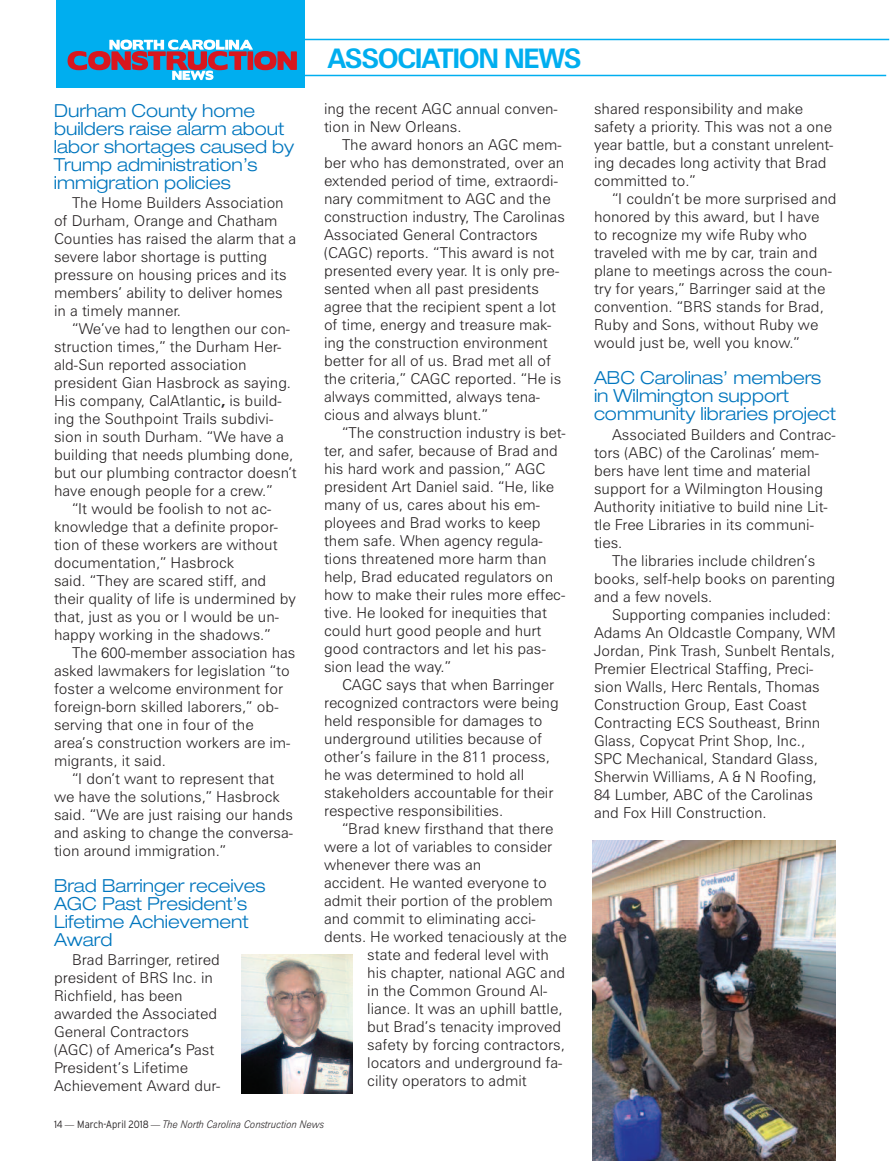
<style>
.page{position:relative;width:891px;height:1161px;background:#fff}
.page>*{position:absolute;margin:0;border:0;box-sizing:border-box;transform-origin:0 0}
.t1{font:700 27px "Zurich BT";letter-spacing:-.05em;color:#00aeef}
.t2{font:300 expanded 18px/18px "Helvetica Neue";color:#0076be}
.t3{font:300 15px/18px "Zurich BT";color:#231f20}
.t4{font:italic 300 10.5px "Zurich BT";color:#231f20;scale:.9 1}
.s1{font-weight:700}
.s2{font-family:"Interstate";font-style:normal}
</style>
<div class="page">
<div style="left:57px;top:0;width:248px;height:87px;background:#00aeef"></div>
<svg style="left:68px;top:40px;width:229px;height:40px"></svg>
<hr style="left:303px;top:75px;width:583px;height:1px;background:#00aeef">
<hr style="left:303px;top:39px;width:586px;height:1px;background:#00aeef">
<img style="left:242px;top:955px;width:110px;height:139px">
<img style="left:592px;top:840px;width:244px;height:321px">
<h1 class="t1" style="left:327px;top:48px;width:256px">ASSOCIATION NEWS</h1>
<p class="t2" style="left:54px;top:103px;width:242px">Durham County home builders raise alarm about labor shortages caused by<br>Trump administration’s immigration policies</p>
<p class="t3" style="left:54px;top:195px;width:244px;text-indent:18px">The Home Builders Association of Durham, Orange and Chatham<br>Counties has raised the alarm that a severe labor shortage is putting pressure on housing prices and its members’ ability to deliver homes in a timely manner.</p>
<p class="t3" style="left:72px;top:321px;width:220px">“We’ve had to lengthen our con-</p>
<p class="t3" style="left:54px;top:339px;width:229px">struction times,” the Durham Her-</p>
<p class="t3" style="left:54px;top:357px;width:194px">ald-Sun reported association</p>
<p class="t3" style="left:54px;top:375px;width:239px">president Gian Hasbrock as saying.</p>
<p class="t3" style="left:54px;top:393px;width:229px">His company, CalAtlantic<span class="s1">,</span> is build-</p>
<p class="t3" style="left:54px;top:411px;width:221px">ing the Southpoint Trails subdivi-</p>
<p class="t3" style="left:54px;top:429px;width:231px">sion in south Durham. “We have a</p>
<p class="t3" style="left:54px;top:447px;width:241px">building that needs plumbing done,</p>
<p class="t3" style="left:54px;top:465px;width:244px">but our plumbing contractor doesn’t</p>
<p class="t3" style="left:54px;top:483px;width:220px">have enough people for a crew.”</p>
<p class="t3" style="left:72px;top:501px;width:201px">“It would be foolish to not ac-</p>
<p class="t3" style="left:54px;top:519px;width:225px">knowledge that a definite propor-</p>
<p class="t3" style="left:54px;top:537px;width:225px">tion of these workers are without</p>
<p class="t3" style="left:54px;top:555px;width:182px">documentation,” Hasbrock</p>
<p class="t3" style="left:54px;top:573px;width:214px">said. “They are scared stiff, and</p>
<p class="t3" style="left:54px;top:591px;width:243px">their quality of life is undermined by</p>
<p class="t3" style="left:54px;top:609px;width:227px">that, just as you or I would be un-</p>
<p class="t3" style="left:54px;top:627px;width:218px">happy working in the shadows.”</p>
<p class="t3" style="left:72px;top:645px;width:225px">The 600-member association has</p>
<p class="t3" style="left:54px;top:663px;width:237px">asked lawmakers for legislation “to</p>
<p class="t3" style="left:54px;top:681px;width:231px">foster a welcome environment for</p>
<p class="t3" style="left:54px;top:699px;width:226px">foreign-born skilled laborers,” ob-</p>
<p class="t3" style="left:54px;top:717px;width:201px">serving that one in four of the</p>
<p class="t3" style="left:54px;top:735px;width:238px">area’s construction workers are im-</p>
<p class="t3" style="left:54px;top:753px;width:114px">migrants, it said.</p>
<p class="t3" style="left:72px;top:771px;width:204px">“I don’t want to represent that</p>
<p class="t3" style="left:54px;top:789px;width:228px">we have the solutions,” Hasbrock</p>
<p class="t3" style="left:54px;top:807px;width:240px">said. “We are just raising our hands</p>
<p class="t3" style="left:54px;top:825px;width:241px">and asking to change the conversa-</p>
<p class="t3" style="left:54px;top:843px;width:174px">tion around immigration.”</p>
<p class="t2" style="left:54px;top:878px;width:213px">Brad Barringer receives<br>AGC Past President’s<br>Lifetime Achievement<br>Award</p>
<p class="t3" style="left:54px;top:952px;width:168px;text-indent:18px">Brad Barringer, retired president of BRS Inc. in<br>Richfield, has been awarded the Associated<br>General Contractors (AGC) of America<span class="s1">’</span>s Past<br>President’s Lifetime<br>Achievement Award dur-</p>
<p class="t3" style="left:324px;top:101px;width:235px">ing the recent AGC annual conven&shy;tion in New Orleans.</p>
<p class="t3" style="left:324px;top:137px;width:242px;text-indent:18px">The award honors an AGC mem&shy;ber who has demonstrated, over an extended period of time, extraordi&shy;nary commitment to AGC and the construction industry, The Carolinas Associated General Contractors (CAGC) reports. “This award is not presented every year. It is only pre&shy;sented when all past presidents agree that the recipient spent a lot of time, energy and treasure mak&shy;ing the construction environment better for all of us. Brad met all of the criteria,” CAGC reported. “He is always committed, always tena&shy;cious and always blunt.”</p>
<p class="t3" style="left:324px;top:425px;width:243px;text-indent:18px">“The construction industry is bet&shy;ter, and safer, because of Brad and his hard work and passion,” AGC president Art Daniel said. “He, like many of us, cares about his em&shy;ployees and Brad works to keep them safe. When agency regula&shy;tions threatened more harm than help, Brad educated regulators on how to make their rules more effec&shy;tive. He looked for inequities that could hurt good people and hurt good contractors and let his pas&shy;sion lead the way.”</p>
<p class="t3" style="left:324px;top:677px;width:236px;text-indent:18px">CAGC says that when Barringer recognized contractors were being held responsible for damages to underground utilities because of other’s failure in the 811 process, he was determined to hold all stakeholders accountable for their respective responsibilities.</p>
<p class="t3" style="left:342px;top:821px;width:213px">“Brad knew firsthand that there</p>
<p class="t3" style="left:324px;top:839px;width:230px">were a lot of variables to consider</p>
<p class="t3" style="left:324px;top:857px;width:159px">whenever there was an</p>
<p class="t3" style="left:324px;top:875px;width:224px">accident. He wanted everyone to</p>
<p class="t3" style="left:324px;top:893px;width:230px">admit their portion of the problem</p>
<p class="t3" style="left:324px;top:911px;width:213px">and commit to eliminating acci-</p>
<p class="t3" style="left:324px;top:929px;width:244px">dents. He worked tenaciously at the</p>
<p class="t3" style="left:367px;top:947px;width:183px">state and federal level with</p>
<p class="t3" style="left:367px;top:965px;width:200px">his chapter, national AGC and</p>
<p class="t3" style="left:367px;top:983px;width:182px">in the Common Ground Al-</p>
<p class="t3" style="left:367px;top:1001px;width:197px">liance. It was an uphill battle,</p>
<p class="t3" style="left:367px;top:1019px;width:195px">but Brad’s tenacity improved</p>
<p class="t3" style="left:367px;top:1037px;width:199px">safety by forcing contractors,</p>
<p class="t3" style="left:367px;top:1055px;width:197px">locators and underground fa-</p>
<p class="t3" style="left:367px;top:1073px;width:161px">cility operators to admit</p>
<p class="t4" style="left:54px;top:1120px;width:302px"><span class="s2">14</span> — <span class="s2">March-April 2018</span> — The North Carolina Construction News</p>
<p class="t3" style="left:594px;top:101px;width:241px">shared responsibility and make safety a priority. This was not a one year battle, but a constant unrelent&shy;ing decades long activity that Brad committed to.”</p>
<p class="t3" style="left:594px;top:191px;width:244px;text-indent:18px">“I couldn’t be more surprised and honored by this award, but I have to recognize my wife Ruby who traveled with me by car, train and plane to meetings across the coun&shy;try for years,” Barringer said at the convention. “BRS stands for Brad,<br>Ruby and Sons, without Ruby we would just be, well you know.”</p>
<p class="t2" style="left:594px;top:371px;width:244px">ABC Carolinas’ members in Wilmington support community libraries project</p>
<p class="t3" style="left:594px;top:427px;width:243px;text-indent:18px">Associated Builders and Contrac&shy;tors (ABC) of the Carolinas’ mem&shy;bers have lent time and material support for a Wilmington Housing<br>Authority initiative to build nine Lit&shy;tle Free Libraries in its communi&shy;ties.</p>
<p class="t3" style="left:594px;top:553px;width:243px;text-indent:18px">The libraries include children’s books, self-help books on parenting and a few novels.</p>
<p class="t3" style="left:594px;top:607px;width:243px;text-indent:18px">Supporting companies included:<br>Adams An Oldcastle Company, WM<br>Jordan, Pink Trash, Sunbelt Rentals,<br>Premier Electrical Staffing, Preci&shy;sion Walls, Herc Rentals, Thomas<br>Construction Group, East Coast<br>Contracting ECS Southeast, Brinn<br>Glass, Copycat Print Shop, Inc.,<br>SPC Mechanical, Standard Glass,<br>Sherwin Williams, A &amp; N Roofing,<br>84 Lumber, ABC of the Carolinas and Fox Hill Construction.</p>
</div>
